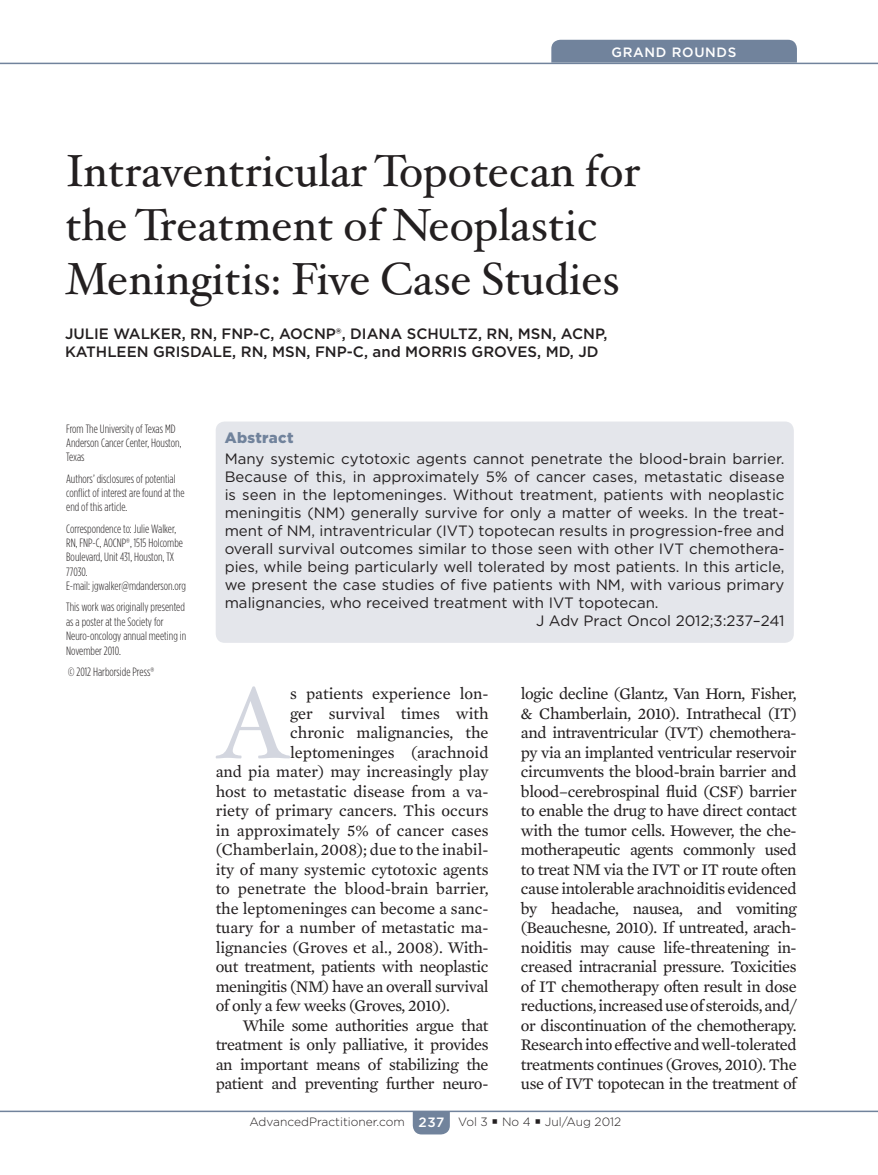
<style>
.page{position:relative;width:878px;height:1175px;background:#fff}
.page>*{position:absolute;margin:0;border:0;box-sizing:border-box;transform-origin:0 0}
.Body_txt___Drop_cap{font:101.25px "Hoefler Txt";color:#d3d6df}
.t1{font:45px/54px "Hoefler Txt";color:#231f20}
.Body_txt{font:16.5px/19.5px "Mercury Text G2";letter-spacing:-.025em;color:#231f20;text-align:justify}
.Body_txt___Drop_cap-2{font:16.5px "Mercury Text G2";color:#231f20}
.Body_txt___Drop_cap-3{font:16.5px "Mercury Text G2";letter-spacing:-.025em;color:#231f20}
.Abstract{font:15px/18px "Gotham";color:#231f20;text-align:justify}
.t2{font:500 15px/18px "Gotham";color:#231f20}
.t3{font:900 15px "Gotham";letter-spacing:.025em;color:#71839c}
.article_type{font:500 13.5px "Gotham";letter-spacing:.05em;color:#fff}
.Correspondence_to{font:300 12px/14.4px "Gotham Condensed";color:#231f20}
.Affiliation{font:300 12px/14.4px "Gotham Condensed";color:#231f20}
.t4{font:300 12px "Gotham";color:#231f20}
</style>
<div class="page">
<svg style="left:413px;top:1112px;width:37px;height:22px"></svg>
<div style="left:551px;top:40px;width:246px;height:23px;background:#71839c"></div>
<hr style="left:0;top:63px;width:878px;height:1px;background:#71839c">
<hr style="left:0;top:1110px;width:878px;height:2px;background:#71839c">
<div style="left:216px;top:421px;width:577px;height:222px;background:#e4e6eb;border-radius:9px"></div>
<p class="article_type" style="left:611px;top:43px;width:126px">GRAND ROUNDS</p>
<p class="t1" style="left:65px;top:142px;width:576px">Intraventricular Topotecan for the Treatment of Neoplastic<br>Meningitis: Five Case Studies</p>
<p class="t2" style="left:65px;top:324px;width:544px">JULIE WALKER, RN, FNP-C, AOCNP®, DIANA SCHULTZ, RN, MSN, ACNP,<br>KATHLEEN GRISDALE, RN, MSN, FNP-C, and MORRIS GROVES, MD, JD</p>
<p class="Correspondence_to" style="left:66px;top:421px;width:117px">From The University of Texas MD<br>Anderson Cancer Center, Houston,<br>Texas</p>
<p class="Affiliation" style="left:66px;top:471px;width:120px">Authors’ disclosures of potential conflict of interest are found at the end of this article.</p>
<p class="Correspondence_to" style="left:66px;top:521px;width:121px">Correspondence to: Julie Walker,<br>RN, FNP-C, AOCNP®, 1515 Holcombe<br>Boulevard, Unit 431, Houston, TX<br>77030.<br>E-mail: jgwalker@mdanderson.org</p>
<p class="Correspondence_to" style="left:66px;top:600px;width:121px">This work was originally presented as a poster at the Society for<br>Neuro-oncology annual meeting in<br>November 2010.</p>
<p class="Correspondence_to" style="left:68px;top:664px;width:87px">© 2012 Harborside Press®</p>
<p class="t3" style="left:225px;top:427px;width:70px">Abstract</p>
<p class="Abstract" style="left:225px;top:449px;width:561px">Many systemic cytotoxic agents cannot penetrate the blood-brain barrier.<br>Because of this, in approximately 5% of cancer cases, metastatic disease is seen in the leptomeninges. Without treatment, patients with neoplastic meningitis (NM) generally survive for only a matter of weeks. In the treat&shy;ment of NM, intraventricular (IVT) topotecan results in progression-free and overall survival outcomes similar to those seen with other IVT chemothera&shy;pies, while being particularly well tolerated by most patients. In this article, we present the case studies of five patients with NM, with various primary malignancies, who received treatment with IVT topotecan.</p>
<p class="Abstract" style="left:536px;top:611px;width:250px">J Adv Pract Oncol 2012;3:237–241</p>
<p class="Body_txt___Drop_cap" style="left:216px;top:660px;width:76px">A</p>
<p class="Body_txt___Drop_cap-2" style="left:290px;top:682px;width:200px">s patients experience lon-</p>
<p class="Body_txt___Drop_cap-2" style="left:290px;top:701px;width:200px">ger survival times with</p>
<p class="Body_txt___Drop_cap-2" style="left:290px;top:721px;width:200px">chronic malignancies, the</p>
<p class="Body_txt___Drop_cap-2" style="left:290px;top:740px;width:200px">leptomeninges (arachnoid</p>
<p class="Body_txt___Drop_cap-2" style="left:216px;top:760px;width:274px">and pia mater) may increasingly play</p>
<p class="Body_txt___Drop_cap-2" style="left:216px;top:779px;width:274px">host to metastatic disease from a va-</p>
<p class="Body_txt___Drop_cap-2" style="left:216px;top:799px;width:274px">riety of primary cancers. This occurs</p>
<p class="Body_txt___Drop_cap-2" style="left:216px;top:818px;width:274px">in approximately 5% of cancer cases</p>
<p class="Body_txt___Drop_cap-2" style="left:216px;top:838px;width:274px">(Chamberlain, 2008); due to the inabil-</p>
<p class="Body_txt___Drop_cap-2" style="left:216px;top:857px;width:274px">ity of many systemic cytotoxic agents</p>
<p class="Body_txt___Drop_cap-2" style="left:216px;top:877px;width:274px">to penetrate the blood-brain barrier,</p>
<p class="Body_txt___Drop_cap-2" style="left:216px;top:896px;width:274px">the leptomeninges can become a sanc-</p>
<p class="Body_txt___Drop_cap-2" style="left:216px;top:916px;width:274px">tuary for a number of metastatic ma-</p>
<p class="Body_txt___Drop_cap-2" style="left:216px;top:935px;width:274px">lignancies (Groves et al., 2008). With-</p>
<p class="Body_txt___Drop_cap-3" style="left:216px;top:955px;width:274px">out treatment, patients with neoplastic</p>
<p class="Body_txt___Drop_cap-3" style="left:216px;top:974px;width:274px">meningitis (NM) have an overall survival</p>
<p class="Body_txt___Drop_cap-3" style="left:216px;top:994px;width:236px">of only a few weeks (Groves, 2010).</p>
<p class="Body_txt" style="left:216px;top:1014px;width:274px;text-indent:27px">While some authorities argue that treatment is only palliative, it provides an important means of stabilizing the patient and preventing further neuro-</p>
<p class="Body_txt" style="left:521px;top:683px;width:277px">logic decline (Glantz, Van Horn, Fisher, &amp; Chamberlain, 2010). Intrathecal (IT) and intraventricular (IVT) chemothera&shy;py via an implanted ventricular reservoir circumvents the blood-brain barrier and blood–cerebrospinal fluid (CSF) barrier to enable the drug to have direct contact with the tumor cells. However, the che&shy;motherapeutic agents commonly used to treat NM via the IVT or IT route often cause intolerable arachnoiditis evidenced by headache, nausea, and vomiting (Beauchesne, 2010). If untreated, arach&shy;noiditis may cause life-threatening in&shy;creased intracranial pressure. Toxicities of IT chemotherapy often result in dose reductions, increased use of steroids, and/ or discontinuation of the chemotherapy.<br>Research into effective and well-tolerated treatments continues (Groves, 2010). The use of IVT topotecan in the treatment of</p>
<p class="t4" style="left:249px;top:1114px;width:157px">AdvancedPractitioner.com</p>
<p class="article_type" style="left:418px;top:1113px;width:27px">237</p>
<p class="t4" style="left:458px;top:1114px;width:164px">Vol 3 ▪ No 4 ▪ Jul/Aug 2012</p>
</div>
